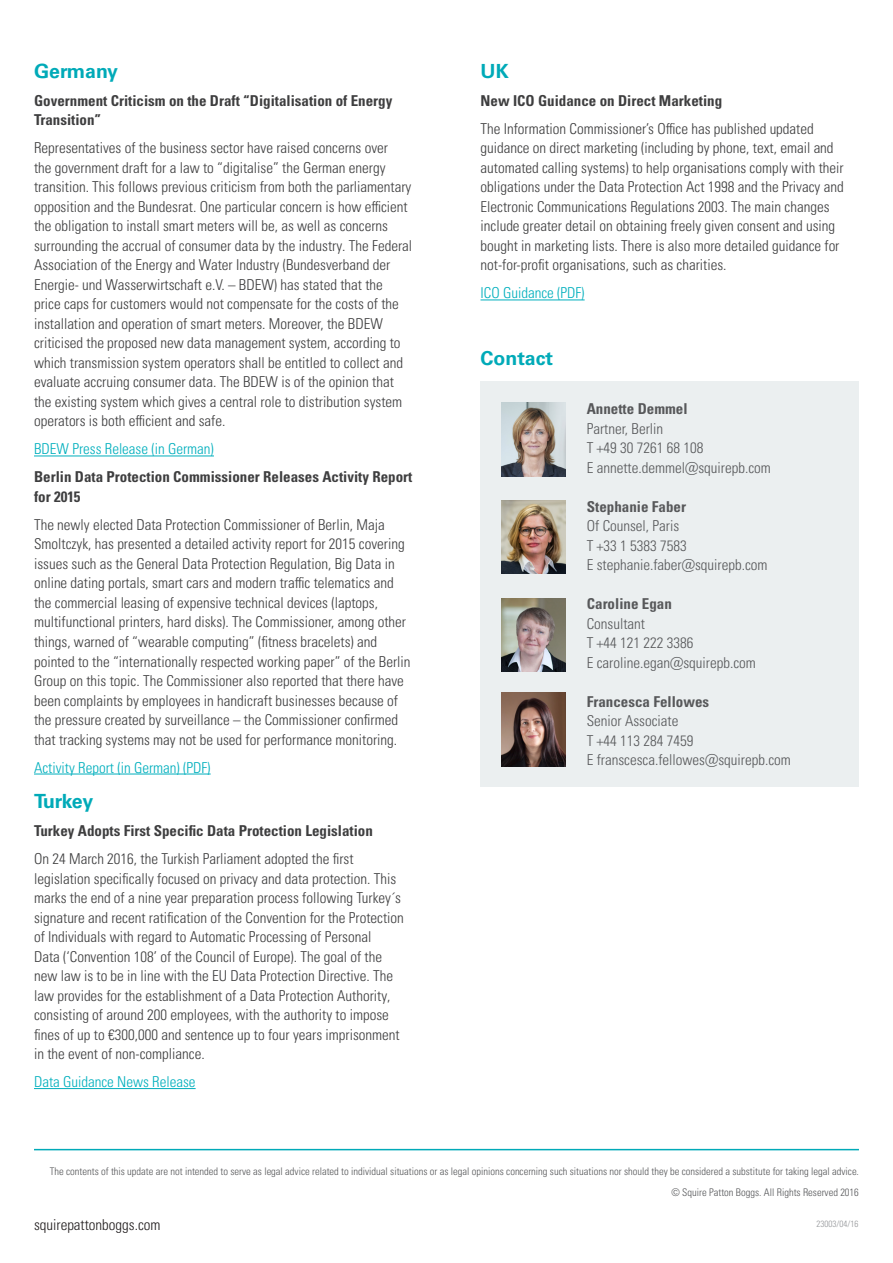
<style>
.page{position:relative;width:893px;height:1263px;background:#fff}
.page>*{position:absolute;margin:0;border:0;box-sizing:border-box;transform-origin:0 0}
.t1{font:700 19.5px "Univers LTCYR 65";color:#00aab8}
.t2{font:15px/19.5px "Univers LTCYR 47 Light Cond";color:#3e3e3f}
.t3{font:15px "Univers LTCYR 47 Light Cond";color:#57585a}
.t4{font:15px/19.5px "Univers LTCYR 67 Bold Cond";color:#3e3e3f}
.t5{font:15px "Univers LTCYR 47 Light Cond";color:#00afbd}
.t6{font:15px "Univers LTCYR 67 Bold Cond";color:#57585a}
.t7{font:15px "Univers LTCYR 47 Light Cond";color:#231f20}
.t8{font:10.5px "Univers LTCYR 47 Light Cond";color:#57585a}
.t9{font:9px "Univers LTCYR 47 Light Cond";color:#939598}
</style>
<div class="page">
<div style="left:480px;top:381px;width:379px;height:406px;background:#ebeff0"></div>
<img style="left:502px;top:402px;width:64px;height:74px">
<img style="left:502px;top:500px;width:64px;height:74px">
<img style="left:502px;top:598px;width:64px;height:74px">
<img style="left:502px;top:693px;width:64px;height:73px">
<hr style="left:34px;top:1149px;width:825px;height:1px;background:#00aab8">
<hr style="left:34px;top:456px;width:180px;height:1px;background:#00afbd">
<hr style="left:34px;top:774px;width:177px;height:1px;background:#00afbd">
<hr style="left:34px;top:1088px;width:162px;height:1px;background:#00afbd">
<hr style="left:480px;top:300px;width:105px;height:1px;background:#00afbd">
<p class="t1" style="left:34px;top:57px;width:86px">Germany</p>
<p class="t4" style="left:34px;top:91px;width:360px">Government Criticism on the Draft “Digitalisation of Energy<br>Transition”</p>
<p class="t2" style="left:34px;top:138px;width:380px">Representatives of the business sector have raised concerns over<br>the government draft for a law to “digitalise” the German energy transition. This follows previous criticism from both the parliamentary opposition and the Bundesrat. One particular concern is how efficient the obligation to install smart meters will be, as well as concerns surrounding the accrual of consumer data by the industry. The Federal Association of the Energy and Water Industry (Bundesverband der Energie- und Wasserwirtschaft e.V. – BDEW) has stated that the price caps for customers would not compensate for the costs of the installation and operation of smart meters. Moreover, the BDEW criticised the proposed new data management system, according to which transmission system operators shall be entitled to collect and evaluate accruing consumer data. The BDEW is of the opinion that the existing system which gives a central role to distribution system operators is both efficient and safe.</p>
<p class="t5" style="left:34px;top:439px;width:181px">BDEW Press Release (in German)</p>
<p class="t4" style="left:34px;top:467px;width:380px">Berlin Data Protection Commissioner Releases Activity Report for 2015</p>
<p class="t2" style="left:34px;top:514px;width:378px">The newly elected Data Protection Commissioner of Berlin, Maja Smoltczyk, has presented a detailed activity report for 2015 covering issues such as the General Data Protection Regulation, Big Data in online dating portals, smart cars and modern traffic telematics and the commercial leasing of expensive technical devices (laptops, multifunctional printers, hard disks). The Commissioner, among other things, warned of “wearable computing” (fitness bracelets) and pointed to the “internationally respected working paper” of the Berlin Group on this topic. The Commissioner also reported that there have been complaints by employees in handicraft businesses because of the pressure created by surveillance – the Commissioner confirmed that tracking systems may not be used for performance monitoring.</p>
<p class="t5" style="left:34px;top:757px;width:178px">Activity Report (in German) (PDF)</p>
<p class="t1" style="left:34px;top:787px;width:61px">Turkey</p>
<p class="t4" style="left:34px;top:821px;width:340px">Turkey Adopts First Specific Data Protection Legislation</p>
<p class="t2" style="left:34px;top:848px;width:371px">On 24 March 2016, the Turkish Parliament adopted the first legislation specifically focused on privacy and data protection. This marks the end of a nine year preparation process following Turkey´s signature and recent ratification of the Convention for the Protection of Individuals with regard to Automatic Processing of Personal<br>Data (‘Convention 108’ of the Council of Europe). The goal of the new law is to be in line with the EU Data Protection Directive. The law provides for the establishment of a Data Protection Authority, consisting of around 200 employees, with the authority to impose fines of up to €300,000 and sentence up to four years imprisonment in the event of non-compliance.</p>
<p class="t5" style="left:34px;top:1071px;width:163px">Data Guidance News Release</p>
<p class="t1" style="left:480px;top:57px;width:30px">UK</p>
<p class="t4" style="left:480px;top:91px;width:243px">New ICO Guidance on Direct Marketing</p>
<p class="t2" style="left:480px;top:118px;width:365px">The Information Commissioner’s Office has published updated guidance on direct marketing (including by phone, text, email and automated calling systems) to help organisations comply with their obligations under the Data Protection Act 1998 and the Privacy and Electronic Communications Regulations 2003. The main changes include greater detail on obtaining freely given consent and using bought in marketing lists. There is also more detailed guidance for not-for-profit organisations, such as charities.</p>
<p class="t5" style="left:480px;top:283px;width:106px">ICO Guidance (PDF)</p>
<p class="t1" style="left:480px;top:345px;width:74px">Contact</p>
<p class="t6" style="left:587px;top:400px;width:102px">Annette Demmel</p>
<p class="t3" style="left:587px;top:418px;width:78px">Partner, Berlin</p>
<p class="t3" style="left:587px;top:438px;width:118px">T +49 30 7261 68 108</p>
<p class="t3" style="left:587px;top:457px;width:186px">E annette.demmel@squirepb.com</p>
<p class="t6" style="left:587px;top:497px;width:101px">Stephanie Faber</p>
<p class="t3" style="left:587px;top:516px;width:94px">Of Counsel, Paris</p>
<p class="t3" style="left:587px;top:535px;width:101px">T +33 1 5383 7583</p>
<p class="t3" style="left:587px;top:555px;width:182px">E stephanie.faber@squirepb.com</p>
<p class="t6" style="left:587px;top:595px;width:87px">Caroline Egan</p>
<p class="t3" style="left:587px;top:613px;width:60px">Consultant</p>
<p class="t3" style="left:587px;top:633px;width:108px">T +44 121 222 3386</p>
<p class="t3" style="left:587px;top:652px;width:171px">E caroline.egan@squirepb.com</p>
<p class="t6" style="left:587px;top:692px;width:124px">Francesca Fellowes</p>
<p class="t3" style="left:587px;top:711px;width:93px">Senior Associate</p>
<p class="t3" style="left:587px;top:730px;width:108px">T +44 113 284 7459</p>
<p class="t3" style="left:587px;top:750px;width:206px">E franscesca.fellowes@squirepb.com</p>
<p class="t8" style="left:50px;top:1164px;width:811px">The contents of this update are not intended to serve as legal advice related to individual situations or as legal opinions concerning such situations nor should they be considered a substitute for taking legal advice.</p>
<p class="t8" style="left:672px;top:1185px;width:189px">© Squire Patton Boggs. All Rights Reserved 2016</p>
<p class="t7" style="left:34px;top:1214px;width:128px">squirepattonboggs.com</p>
<p class="t9" style="left:816px;top:1218px;width:43px">23003/04/16</p>
</div>
